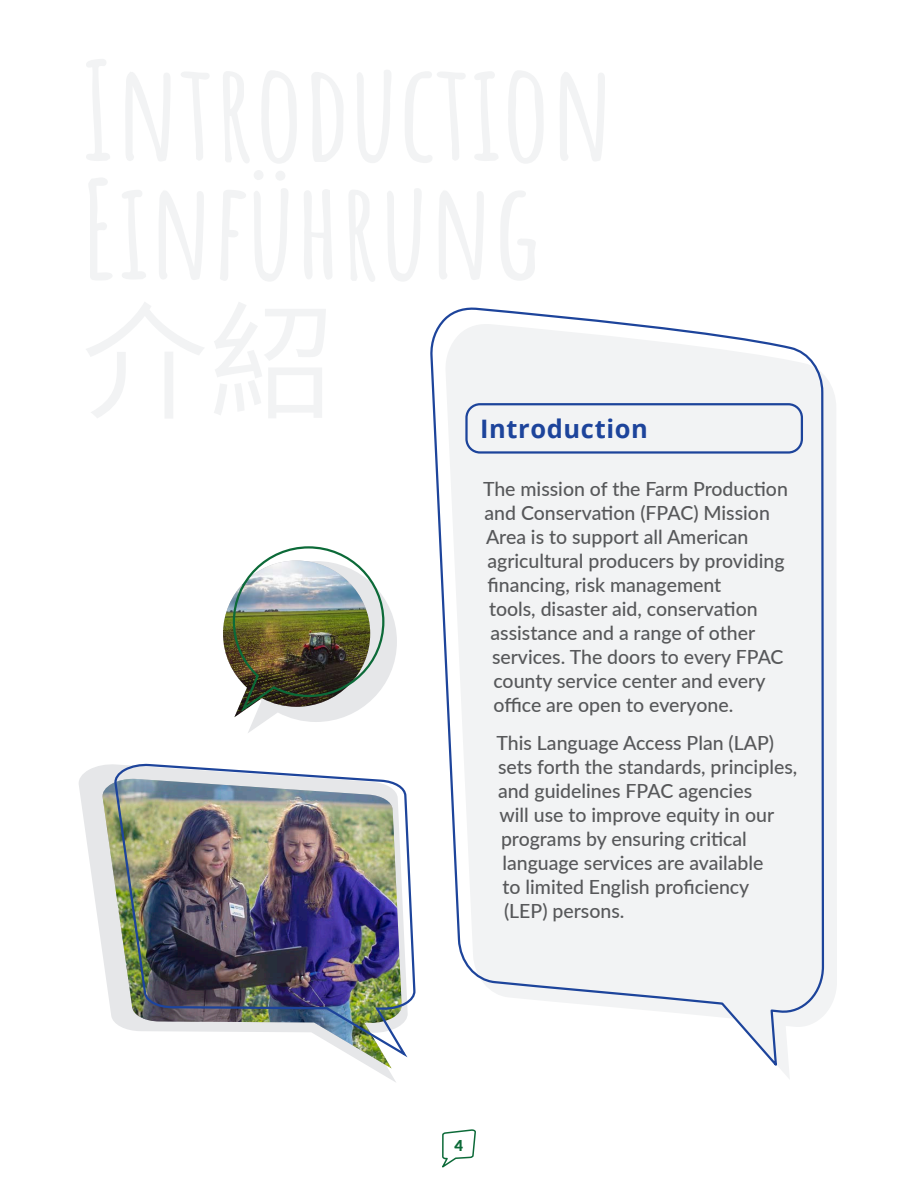
<style>
.page{position:relative;width:918px;height:1188px;background:#fff}
.page>*{position:absolute;margin:0;border:0;box-sizing:border-box;transform-origin:0 0}
.H2_-_outline{font:700 25.5px "Open Sans";letter-spacing:.025em;color:#1d449b}
.Body_Text{font:500 19.5px "Lato";color:#57585a}
.t1{font:900 15px "Lato";color:#0c6a38}
</style>
<div class="page">
<div style="left:825px;top:377px;width:12px;height:636px;background:#f2f3f4"></div>
<svg style="left:430px;top:307px;width:395px;height:861px"></svg>
<svg style="left:79px;top:764px;width:317px;height:318px"></svg>
<img style="left:102px;top:779px;width:294px;height:289px">
<img style="left:115px;top:763px;width:300px;height:298px">
<img style="left:223px;top:546px;width:174px;height:187px">
<h2 class="H2_-_outline" style="left:480px;top:411px;width:170px">Introduction</h2>
<p class="Body_Text" style="left:483px;top:475px;width:306px">The mission of the Farm Production</p>
<p class="Body_Text" style="left:484px;top:499px;width:287px">and Conservation (FPAC) Mission</p>
<p class="Body_Text" style="left:486px;top:523px;width:264px">Area is to support all American</p>
<p class="Body_Text" style="left:488px;top:547px;width:299px">agricultural producers by providing</p>
<p class="Body_Text" style="left:488px;top:571px;width:235px">financing, risk management</p>
<p class="Body_Text" style="left:489px;top:595px;width:270px">tools, disaster aid, conservation</p>
<p class="Body_Text" style="left:490px;top:619px;width:266px">assistance and a range of other</p>
<p class="Body_Text" style="left:492px;top:643px;width:293px">services. The doors to every FPAC</p>
<p class="Body_Text" style="left:494px;top:667px;width:274px">county service center and every</p>
<p class="Body_Text" style="left:494px;top:691px;width:241px">office are open to everyone.</p>
<p class="Body_Text" style="left:496px;top:728px;width:279px">This Language Access Plan (LAP)</p>
<p class="Body_Text" style="left:498px;top:752px;width:301px">sets forth the standards, principles,</p>
<p class="Body_Text" style="left:498px;top:776px;width:256px">and guidelines FPAC agencies</p>
<p class="Body_Text" style="left:500px;top:800px;width:276px">will use to improve equity in our</p>
<p class="Body_Text" style="left:501px;top:824px;width:247px">programs by ensuring critical</p>
<p class="Body_Text" style="left:502px;top:848px;width:263px">language services are available</p>
<p class="Body_Text" style="left:502px;top:872px;width:248px">to limited English proficiency</p>
<p class="Body_Text" style="left:504px;top:896px;width:122px">(LEP) persons.</p>
<p class="t1" style="left:455px;top:1134px;width:10px">4</p>
</div>
